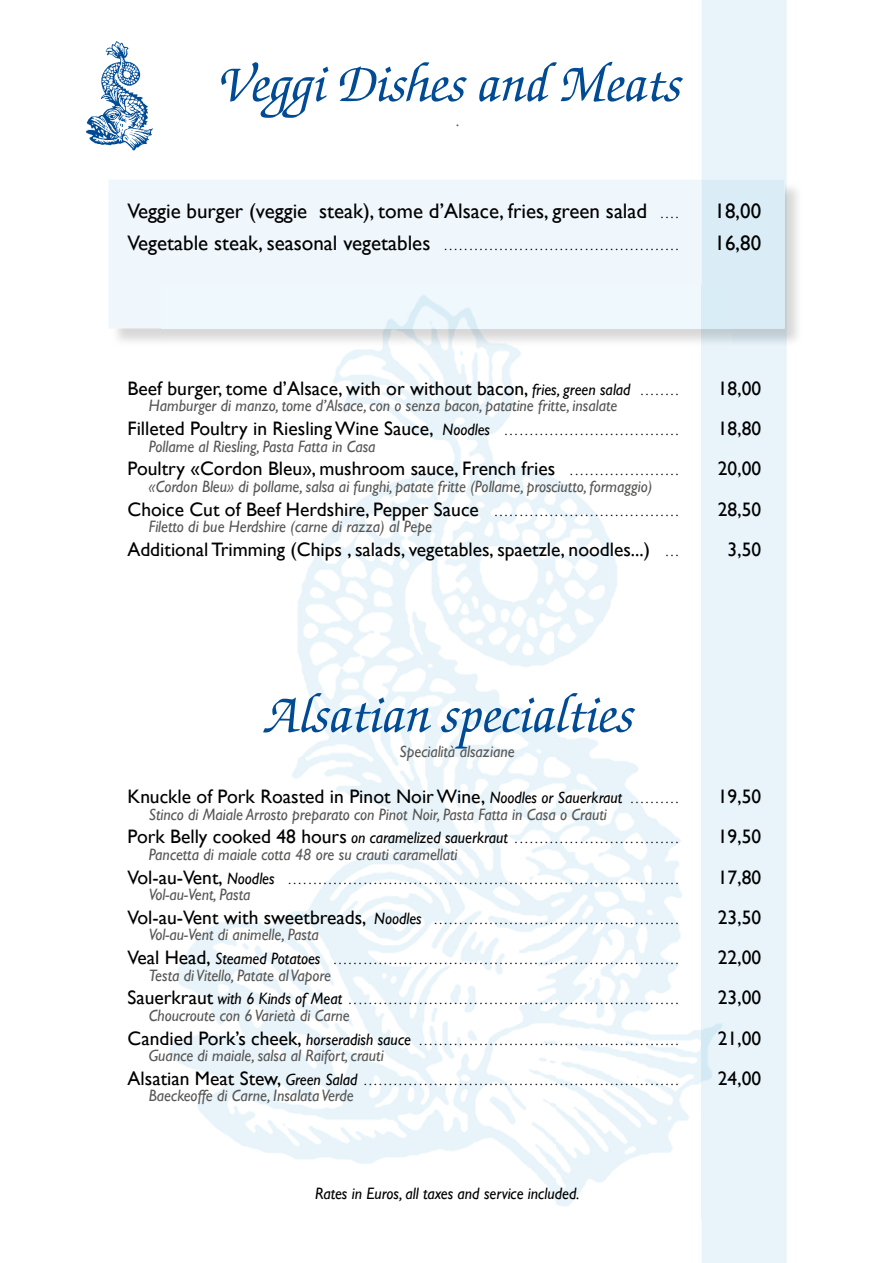
<style>
.page{position:relative;width:893px;height:1263px;background:#fff}
.page>*{position:absolute;margin:0;border:0;box-sizing:border-box;transform-origin:0 0}
.t1{font:italic 500 54px "Zapf Chancery";color:#004b93}
.t2{font:21px "Gill Sans";color:#000}
.t3{font:19.5px "Gill Sans";color:#000}
.t4{font:italic 16.5px "Gill Sans";color:#575756;scale:.95 1}
.t5{font:italic 16.5px "Gill Sans";color:#000;scale:.95 1}
.t6{font:12px "Gill Sans";color:#000}
.s1{font-size:12px}
.s2{font-size:21px}
.s3{font-style:italic;font-size:16.5px}
.s4{font-size:19.5px}
</style>
<div class="page">
<div style="left:702px;top:0;width:85px;height:1263px;background:#e8f4fa"></div>
<img style="left:170px;top:347px;width:561px;height:873px">
<img style="left:86px;top:41px;width:67px;height:110px">
<img style="left:731px;top:182px;width:67px;height:165px">
<img style="left:114px;top:328px;width:617px;height:19px">
<div style="left:109px;top:180px;width:593px;height:148px;background:#eff7fc"></div>
<div style="left:702px;top:180px;width:82px;height:148px;background:#daedf7"></div>
<img style="left:162px;top:286px;width:569px;height:42px">
<h1 class="t1" style="left:215px;top:56px;width:465px">Veggi Dishes and Meats</h1>
<h3 class="t4" style="left:456px;top:111px;width:5px">.</h3>
<h2 class="t2" style="left:128px;top:199px;width:552px">Veggie burger (veggie steak), tome d’Alsace, fries, green salad <span class="s1">. . . .</span></h2>
<h2 class="t2" style="left:714px;top:199px;width:48px">18,00</h2>
<p class="t6" style="left:128px;top:239px;width:552px"><span class="s2">Vegetable steak, seasonal vegetables</span> ...............................................</p>
<h2 class="t2" style="left:714px;top:231px;width:48px">16,80</h2>
<h3 class="t3" style="left:128px;top:377px;width:552px">Beef burger, tome d’Alsace, with or without bacon, <span class="s3">fries, green salad</span> <span class="s1">. . . . . . . .</span></h3>
<h3 class="t3" style="left:718px;top:377px;width:45px">18,00</h3>
<h3 class="t4" style="left:149px;top:396px;width:495px">Hamburger di manzo, tome d’Alsace, con o senza bacon, patatine fritte, insalate</h3>
<h3 class="t3" style="left:128px;top:417px;width:552px">Filleted Poultry in Riesling Wine Sauce, <span class="s3">Noodles</span> <span class="s1">. . . . . . . . . . . . . . . . . . . . . . . . . . . . . . . . . . .</span></h3>
<h3 class="t3" style="left:718px;top:417px;width:45px">18,80</h3>
<h3 class="t4" style="left:149px;top:436px;width:240px">Pollame al Riesling, Pasta Fatta in Casa</h3>
<h3 class="t3" style="left:128px;top:457px;width:552px">Poultry «Cordon Bleu», mushroom sauce, French fries <span class="s1">. . . . . . . . . . . . . . . . . . . . . .</span></h3>
<h3 class="t3" style="left:718px;top:457px;width:45px">20,00</h3>
<h3 class="t4" style="left:149px;top:477px;width:532px">«Cordon Bleu» di pollame, salsa ai funghi, patate fritte (Pollame, prosciutto, formaggio)</h3>
<p class="t6" style="left:128px;top:504px;width:552px"><span class="s4">Choice Cut of Beef Herdshire, Pepper Sauce</span> .....................................</p>
<h3 class="t3" style="left:718px;top:497px;width:45px">28,50</h3>
<h3 class="t4" style="left:149px;top:517px;width:300px">Filetto di bue Herdshire (carne di razza) al Pepe</h3>
<h3 class="t3" style="left:128px;top:538px;width:552px">Additional Trimming (Chips , salads, vegetables, spaetzle, noodles...) <span class="s1">. . .</span></h3>
<h3 class="t3" style="left:728px;top:538px;width:35px">3,50</h3>
<h1 class="t1" style="left:262px;top:687px;width:370px">Alsatian specialties</h1>
<h3 class="t4" style="left:400px;top:742px;width:123px">Specialità alsaziane</h3>
<h3 class="t3" style="left:128px;top:785px;width:552px">Knuckle of Pork Roasted in Pinot Noir Wine, <span class="s3">Noodles or Sauerkraut</span> <span class="s1">. . . . . . . . . .</span></h3>
<h3 class="t3" style="left:718px;top:785px;width:45px">19,50</h3>
<h3 class="t4" style="left:149px;top:804px;width:484px">Stinco di Maiale Arrosto preparato con Pinot Noir, Pasta Fatta in Casa o Crauti</h3>
<p class="t6" style="left:128px;top:832px;width:552px"><span class="s4">Pork Belly cooked 48 hours</span> <span class="s3">on caramelized sauerkraut</span> . . . . . . . . . . . . . . . . . . . . . . . . . . . . . . . . .</p>
<h3 class="t3" style="left:718px;top:825px;width:45px">19,50</h3>
<h3 class="t4" style="left:149px;top:845px;width:326px">Pancetta di maiale cotta 48 ore su crauti caramellati</h3>
<p class="t6" style="left:128px;top:872px;width:552px"><span class="s4">Vol-au-Vent,</span> <span class="s3">Noodles</span> ..............................................................................</p>
<h3 class="t3" style="left:718px;top:865px;width:45px">17,80</h3>
<h3 class="t4" style="left:149px;top:885px;width:108px">Vol-au-Vent, Pasta</h3>
<p class="t6" style="left:128px;top:913px;width:552px"><span class="s4">Vol-au-Vent with sweetbreads,</span> <span class="s3">Noodles</span> .................................................</p>
<h3 class="t3" style="left:718px;top:906px;width:45px">23,50</h3>
<h3 class="t4" style="left:149px;top:925px;width:180px">Vol-au-Vent di animelle, Pasta</h3>
<p class="t6" style="left:128px;top:953px;width:552px"><span class="s4">Veal Head,</span> <span class="s3">Steamed Potatoes</span> .....................................................................</p>
<h3 class="t3" style="left:718px;top:946px;width:45px">22,00</h3>
<h3 class="t4" style="left:149px;top:965px;width:193px">Testa di Vitello, Patate al Vapore</h3>
<p class="t6" style="left:128px;top:993px;width:552px"><span class="s4">Sauerkraut</span> <span class="s3">with 6 Kinds of Meat</span> ..................................................................</p>
<h3 class="t3" style="left:718px;top:986px;width:45px">23,00</h3>
<h3 class="t4" style="left:149px;top:1006px;width:213px">Choucroute con 6 Varietà di Carne</h3>
<p class="t6" style="left:128px;top:1033px;width:552px"><span class="s4">Candied Pork’s cheek,</span> <span class="s3">horseradish sauce</span> ....................................................</p>
<h3 class="t3" style="left:718px;top:1026px;width:45px">21,00</h3>
<h3 class="t4" style="left:149px;top:1046px;width:249px">Guance di maiale, salsa al Raifort, crauti</h3>
<p class="t6" style="left:128px;top:1074px;width:552px"><span class="s4">Alsatian Meat Stew,</span> <span class="s3">Green Salad</span> ...............................................................</p>
<h3 class="t3" style="left:718px;top:1067px;width:45px">24,00</h3>
<h3 class="t4" style="left:149px;top:1086px;width:217px">Baeckeoffe di Carne, Insalata Verde</h3>
<h3 class="t5" style="left:315px;top:1184px;width:280px">Rates in Euros, all taxes and service included.</h3>
</div>
